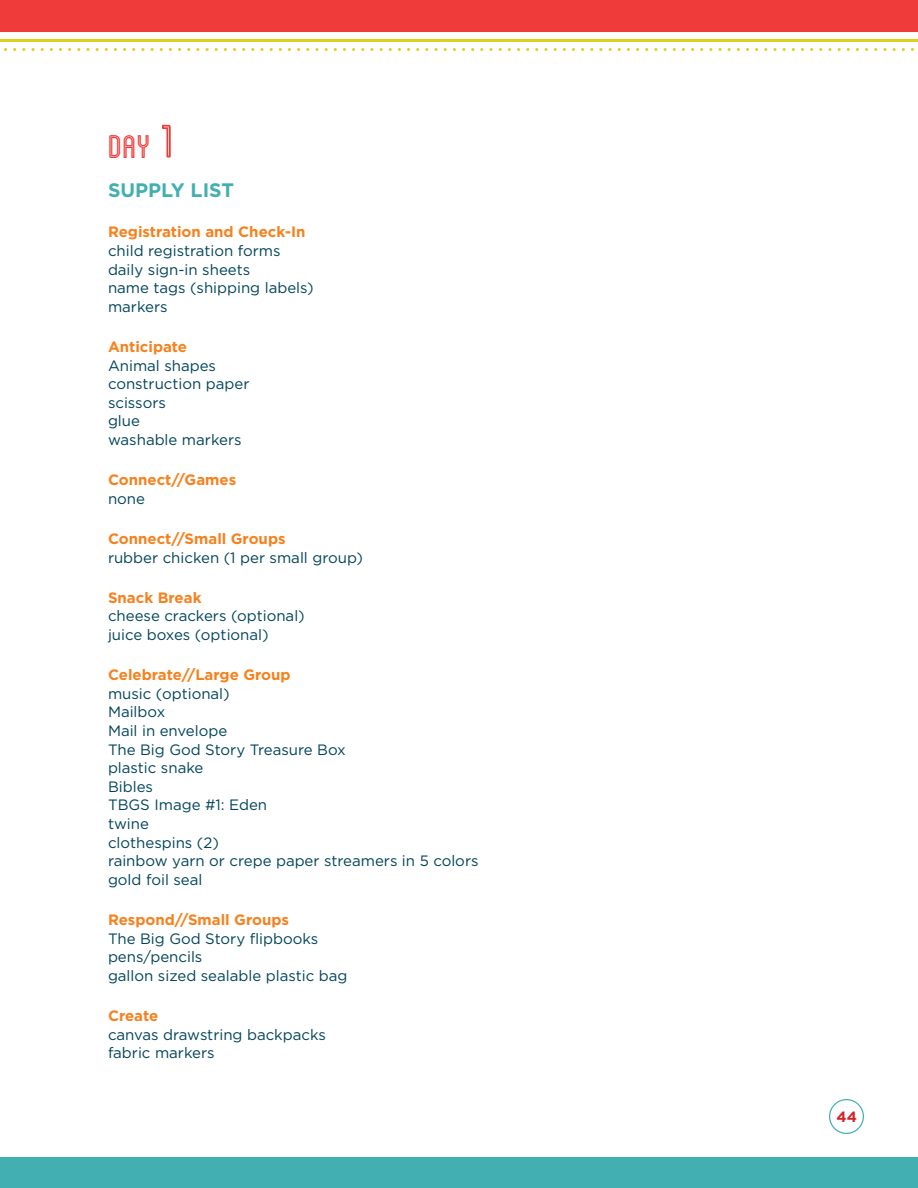
<style>
.page{position:relative;width:918px;height:1188px;background:#fff}
.page>*{position:absolute;margin:0;border:0;box-sizing:border-box;transform-origin:0 0}
.t1{font:46.2px "Blanch Caps Inline";color:#ef3b39}
.t2{font:700 19.5px "Gotham";color:#42afb2}
.t3{font:15px/18.6px "Gotham";color:#00445b}
.t4{font:700 15px "Gotham";color:#f5821f}
.t5{font:700 14.85px "Gotham";color:#d2232a}
.s1{font-size:66px}
</style>
<div class="page">
<hr style="left:0;top:39px;width:918px;height:3px;background:#e0cf20">
<svg style="left:4px;top:48px;width:910px;height:3px"></svg>
<div style="left:0;top:0;width:918px;height:32px;background:#ef3b39"></div>
<div style="left:0;top:1158px;width:918px;height:30px;background:#42afb2"></div>
<div style="left:829px;top:1099px;width:35px;height:35px;border:1px solid #42afb2;border-radius:50%"></div>
<h1 class="t1" style="left:108px;top:125px;width:68px">day <span class="s1">1</span></h1>
<h2 class="t2" style="left:108px;top:179px;width:114px">Supply List</h2>
<p class="t4" style="left:108px;top:223px;width:199px">Registration and Check-I n</p>
<p class="t3" style="left:108px;top:241px;width:207px">child registration forms daily sign-in sheets<br>name tags (shipping labels) markers</p>
<p class="t4" style="left:108px;top:338px;width:81px">Anticipate</p>
<p class="t3" style="left:108px;top:356px;width:143px">Animal shapes construction paper scissors<br>glue<br>washable markers</p>
<p class="t4" style="left:108px;top:471px;width:130px">Connect//Games</p>
<p class="t3" style="left:108px;top:489px;width:39px">none</p>
<p class="t4" style="left:108px;top:530px;width:179px">Connect//Small Groups</p>
<p class="t3" style="left:108px;top:548px;width:257px">rubber chicken (1 per small group)</p>
<p class="t4" style="left:108px;top:589px;width:95px">Snack Break</p>
<p class="t3" style="left:108px;top:606px;width:198px">cheese crackers (optional) juice boxes (optional)</p>
<p class="t4" style="left:108px;top:666px;width:184px">Celebrate//Large Group</p>
<p class="t3" style="left:108px;top:684px;width:372px">music (optional)<br>Mailbox<br>Mail in envelope<br>The Big God Story Treasure Box<br>plastic snake<br>Bibles<br>TBGS Image #1: Eden<br>twine<br>clothespins (2)<br>rainbow yarn or crepe paper streamers in 5 colors gold foil seal</p>
<p class="t4" style="left:108px;top:911px;width:183px">Respond//Small Groups</p>
<p class="t3" style="left:108px;top:929px;width:241px">The Big God Story flipbooks pens/pencils<br>gallon sized sealable plastic bag</p>
<p class="t4" style="left:108px;top:1007px;width:52px">Create</p>
<p class="t3" style="left:108px;top:1025px;width:220px">canvas drawstring backpacks fabric markers</p>
<p class="t5" style="left:836px;top:1108px;width:22px">44</p>
</div>
